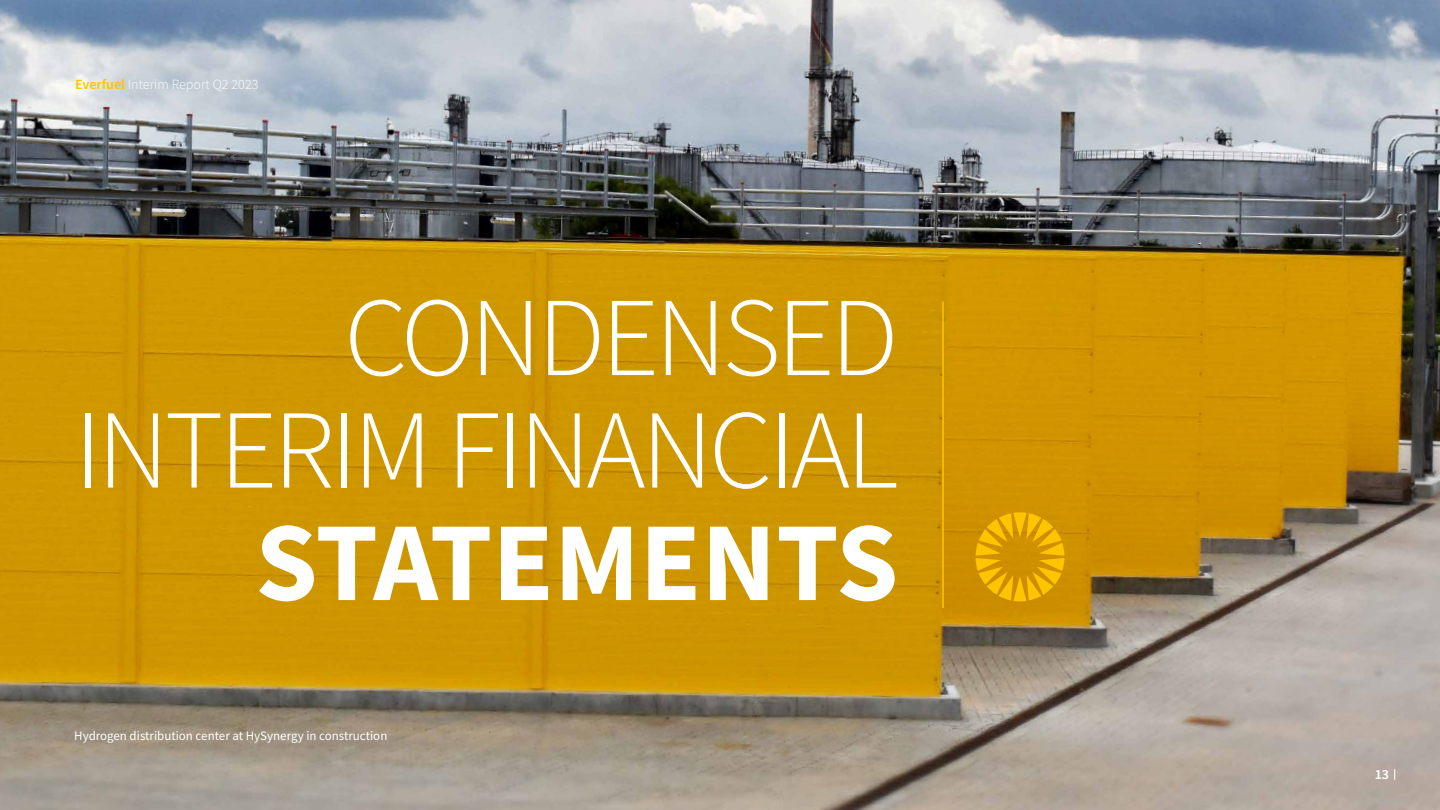
<style>
.page{position:relative;width:1440px;height:810px;background:#fff}
.page>*{position:absolute;margin:0;border:0;box-sizing:border-box;transform-origin:0 0}
.t1{font:300 112.5px/112.5px "Source Sans Pro";letter-spacing:-.035em;color:#fff;text-align:right}
.t2{font:700 112.5px "Source Sans Pro";color:#fff}
.t3{font:300 14.1px "Source Sans Pro";color:#fff}
.t4{font:600 14.1px "Source Sans Pro";color:#fff}
.t5{font:12.9px "Source Sans Pro";color:#fff}
.s1{font-weight:600;color:#fec500}
</style>
<div class="page">
<img style="left:0;top:0;width:1440px;height:810px">
<hr style="left:942px;top:301px;width:2px;height:307px;background:#fec500">
<svg style="left:976px;top:512px;width:89px;height:89px"></svg>
<p class="t3" style="left:75px;top:76px;width:185px"><span class="s1">Everfuel</span> Interim Report Q2 2023</p>
<h1 class="t1" style="left:74px;top:281px;width:826px">CONDENSED<br>INTERIM FINANCIAL</h1>
<h1 class="t2" style="left:255px;top:487px;width:645px">STATEMENTS</h1>
<p class="t5" style="left:74px;top:728px;width:315px">Hydrogen distribution center at HySynergy in construction</p>
<p class="t4" style="left:1375px;top:765px;width:16px">13</p>
</div>
